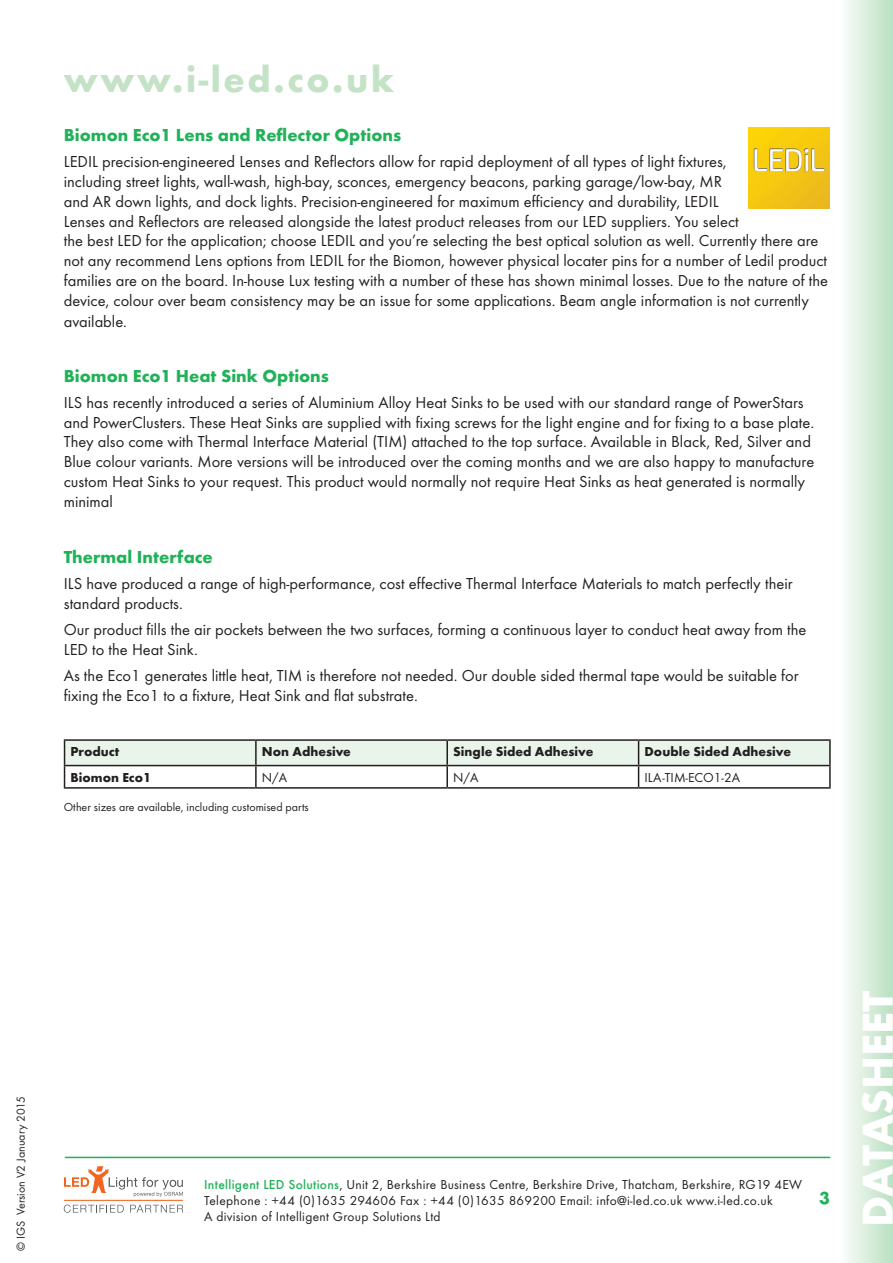
<style>
.page{position:relative;width:893px;height:1263px;background:#fff}
.page>*{position:absolute;margin:0;border:0;box-sizing:border-box;transform-origin:0 0}
.t1{font:700 45px "Futura T";color:#fff}
.t2{font:700 37.5px "Futura T";letter-spacing:.07em;color:#c3e2c6}
.Bodytext{font:700 18px "Futura T";color:#21b259}
.Bodytext-2{font:16.5px/19.8px "Futura T";color:#231f20}
.t3{font:13.5px/16.2px "Futura T";letter-spacing:.02em;color:#231f20}
.t4{font:700 13.5px "Futura T";color:#231f20}
.t5{font:13.5px "Futura T";color:#231f20}
.footnotes{font:12px "Futura T";color:#231f20}
.s1{font-weight:500;color:#21b259}
</style>
<div class="page">
<hr style="left:65px;top:1157px;width:765px;height:1px;background:#21b259">
<svg style="left:64px;top:1166px;width:119px;height:31px"></svg>
<svg style="left:64px;top:1204px;width:60px;height:9px"></svg>
<svg style="left:130px;top:1205px;width:53px;height:7px"></svg>
<hr style="left:64px;top:1200px;width:119px;height:1px;background:#f36421">
<hr style="left:64px;top:739px;width:192px;height:2px;background:#231f20">
<hr style="left:256px;top:739px;width:191px;height:2px;background:#231f20">
<hr style="left:447px;top:739px;width:192px;height:2px;background:#231f20">
<hr style="left:639px;top:739px;width:192px;height:2px;background:#231f20">
<hr style="left:829px;top:741px;width:2px;height:24px;background:#231f20">
<hr style="left:639px;top:765px;width:192px;height:1px;background:#231f20">
<svg style="left:64px;top:740px;width:766px;height:47px"></svg>
<hr style="left:829px;top:766px;width:2px;height:21px;background:#231f20">
<hr style="left:64px;top:787px;width:192px;height:2px;background:#231f20">
<hr style="left:256px;top:787px;width:191px;height:2px;background:#231f20">
<hr style="left:447px;top:787px;width:192px;height:2px;background:#231f20">
<hr style="left:639px;top:787px;width:192px;height:2px;background:#231f20">
<img style="left:748px;top:128px;width:81px;height:81px">
<div style="left:840px;top:0;width:53px;height:1263px;background:linear-gradient(to right,#fdfdfc,#b9e0c1)"></div>
<h2 class="t2" style="left:64px;top:57px;width:332px">www.i-led.co.uk</h2>
<p class="Bodytext" style="left:64px;top:124px;width:339px">Biomon Eco1 Lens and Reflector Options</p>
<p class="Bodytext-2" style="left:64px;top:152px;width:766px">LEDIL precision-engineered Lenses and Reflectors allow for rapid deployment of all types of light fixtures,<br>including street lights, wall-wash, high-bay, sconces, emergency beacons, parking garage/low-bay, MR<br>and AR down lights, and dock lights. Precision-engineered for maximum efficiency and durability, LEDIL<br>Lenses and Reflectors are released alongside the latest product releases from our LED suppliers. You select<br>the best LED for the application; choose LEDIL and you’re selecting the best optical solution as well. Currently there are not any recommend Lens options from LEDIL for the Biomon, however physical locater pins for a number of Ledil product families are on the board. In-house Lux testing with a number of these has shown minimal losses. Due to the nature of the device, colour over beam consistency may be an issue for some applications. Beam angle information is not currently</p>
<p class="Bodytext-2" style="left:64px;top:312px;width:65px">available.</p>
<p class="Bodytext" style="left:64px;top:365px;width:267px">Biomon Eco1 Heat Sink Options</p>
<p class="Bodytext-2" style="left:64px;top:392px;width:752px">ILS has recently introduced a series of Aluminium Alloy Heat Sinks to be used with our standard range of PowerStars and PowerClusters. These Heat Sinks are supplied with fixing screws for the light engine and for fixing to a base plate.<br>They also come with Thermal Interface Material (TIM) attached to the top surface. Available in Black, Red, Silver and Blue colour variants. More versions will be introduced over the coming months and we are also happy to manufacture custom Heat Sinks to your request. This product would normally not require Heat Sinks as heat generated is normally minimal</p>
<p class="Bodytext" style="left:64px;top:546px;width:151px">Thermal Interface</p>
<p class="Bodytext-2" style="left:64px;top:573px;width:730px">ILS have produced a range of high-performance, cost effective Thermal Interface Materials to match perfectly their standard products.</p>
<p class="Bodytext-2" style="left:64px;top:619px;width:744px">Our product fills the air pockets between the two surfaces, forming a continuous layer to conduct heat away from the<br>LED to the Heat Sink.</p>
<p class="Bodytext-2" style="left:64px;top:665px;width:736px">As the Eco1 generates little heat, TIM is therefore not needed. Our double sided thermal tape would be suitable for fixing the Eco1 to a fixture, Heat Sink and flat substrate.</p>
<p class="t4" style="left:71px;top:744px;width:50px">Product</p>
<p class="t4" style="left:262px;top:744px;width:91px">Non Adhesive</p>
<p class="t4" style="left:453px;top:744px;width:142px">Single Sided Adhesive</p>
<p class="t4" style="left:645px;top:744px;width:148px">Double Sided Adhesive</p>
<p class="t4" style="left:71px;top:769px;width:82px">Biomon Eco1</p>
<p class="t3" style="left:262px;top:769px;width:27px">N/A</p>
<p class="t3" style="left:453px;top:769px;width:27px">N/A</p>
<p class="t5" style="left:645px;top:769px;width:97px">ILA-TIM-ECO1-2A</p>
<p class="footnotes" style="left:64px;top:800px;width:247px">Other sizes are available, including customised parts</p>
<p class="footnotes" style="left:14px;top:1251px;width:156px;rotate:-90deg">© IGS Version V2 January 2015</p>
<p class="t3" style="left:204px;top:1176px;width:599px"><span class="s1">Intelligent LED Solutions</span>, Unit 2, Berkshire Business Centre, Berkshire Drive, Thatcham, Berkshire, RG19 4EW<br>Telephone : +44 (0)1635 294606 Fax : +44 (0)1635 869200 Email: info@i-led.co.uk www.i-led.co.uk<br>A division of Intelligent Group Solutions Ltd</p>
<p class="Bodytext" style="left:819px;top:1187px;width:12px">3</p>
<h1 class="t1" style="left:851px;top:1227px;width:238px;rotate:-90deg">DATASHEET</h1>
</div>
